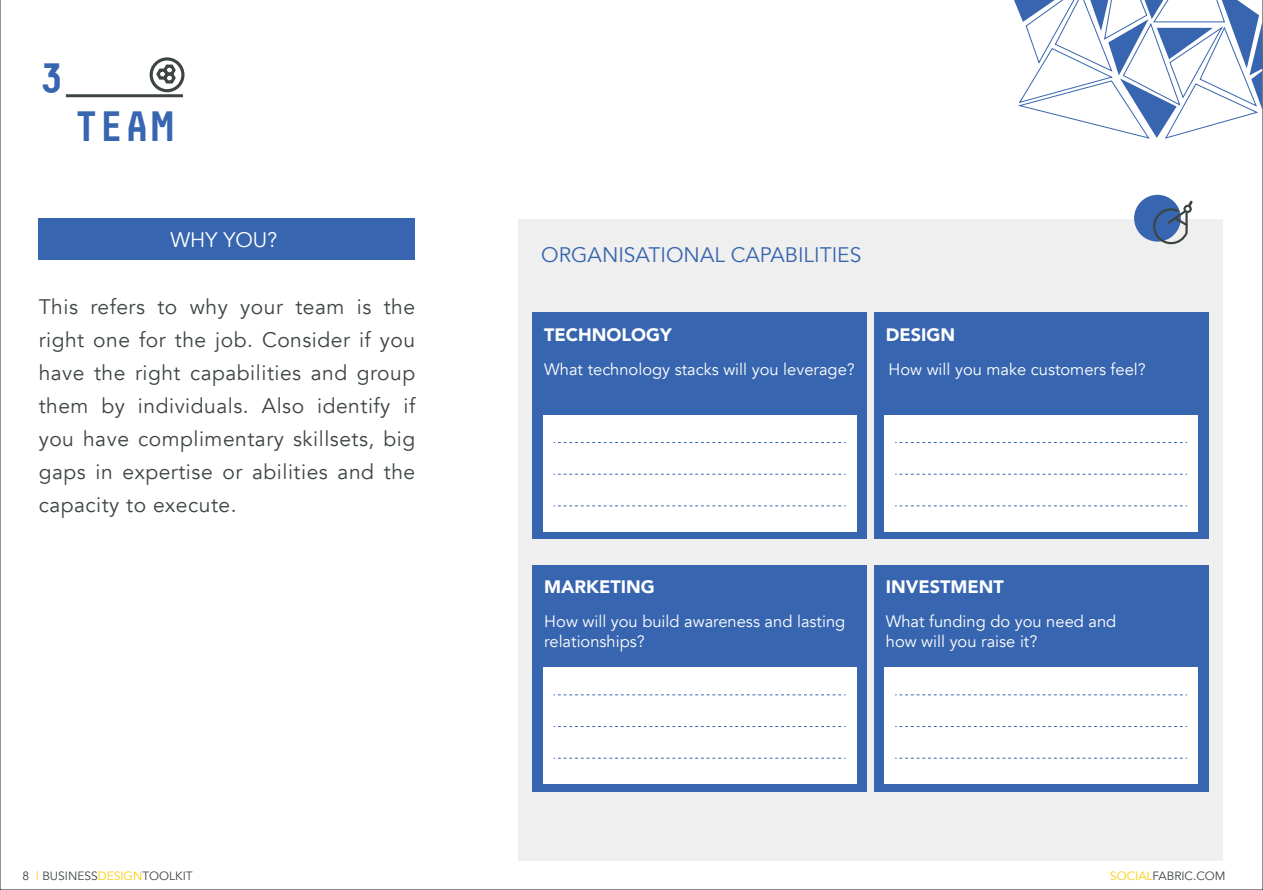
<style>
.page{position:relative;width:1263px;height:890px;background:#fff}
.page>*{position:absolute;margin:0;border:0;box-sizing:border-box;transform-origin:0 0}
.t1{font:700 42.15px "Decima Mono W01";color:#3765af}
.t2{font:21px/33px "Avenir";letter-spacing:.025em;color:#3d4543;text-align:justify}
.t3{font:21px "Avenir";color:#3765af}
.t4{font:21px "Avenir";color:#fff}
.t5{font:900 18px "Avenir";color:#fff}
.t6{font:16.5px/19.8px "Avenir";color:#fff}
.t7{font:12px "Avenir";color:#3d4543}
.s1{color:#fbcc0a}
</style>
<div class="page">
<div style="left:518px;top:219px;width:705px;height:641px;background:#efefef"></div>
<hr style="left:66px;top:94px;width:117px;height:3px;background:#3d4543">
<svg style="left:151px;top:59px;width:32px;height:32px"></svg>
<div style="left:150px;top:57px;width:34px;height:35px;border:3px solid #3d4543;border-radius:50%"></div>
<svg style="left:154px;top:63px;width:24px;height:23px"></svg>
<svg style="left:1015px;top:2px;width:246px;height:137px"></svg>
<div style="left:1134px;top:195px;width:47px;height:46px;background:#3765af;border-radius:50%"></div>
<svg style="left:1152px;top:200px;width:41px;height:45px"></svg>
<div style="left:39px;top:219px;width:376px;height:41px;background:#3765af"></div>
<div style="left:532px;top:313px;width:335px;height:226px;background:#3765af"></div>
<div style="left:543px;top:415px;width:313px;height:116px;background:#fff"></div>
<svg style="left:554px;top:442px;width:291px;height:1px"></svg>
<svg style="left:554px;top:474px;width:291px;height:1px"></svg>
<svg style="left:554px;top:505px;width:291px;height:1px"></svg>
<div style="left:874px;top:313px;width:334px;height:226px;background:#3765af"></div>
<div style="left:884px;top:415px;width:314px;height:116px;background:#fff"></div>
<svg style="left:895px;top:442px;width:292px;height:1px"></svg>
<svg style="left:895px;top:474px;width:292px;height:1px"></svg>
<svg style="left:895px;top:505px;width:292px;height:1px"></svg>
<div style="left:532px;top:565px;width:335px;height:226px;background:#3765af"></div>
<div style="left:543px;top:667px;width:313px;height:116px;background:#fff"></div>
<svg style="left:554px;top:694px;width:291px;height:1px"></svg>
<svg style="left:554px;top:726px;width:291px;height:1px"></svg>
<svg style="left:554px;top:757px;width:291px;height:1px"></svg>
<div style="left:874px;top:565px;width:334px;height:226px;background:#3765af"></div>
<div style="left:884px;top:667px;width:314px;height:116px;background:#fff"></div>
<svg style="left:895px;top:694px;width:292px;height:1px"></svg>
<svg style="left:895px;top:726px;width:292px;height:1px"></svg>
<svg style="left:895px;top:757px;width:292px;height:1px"></svg>
<h1 class="t1" style="left:39px;top:53px;width:27px">3</h1>
<h1 class="t1" style="left:74px;top:101px;width:103px">TEAM</h1>
<p class="t4" style="left:170px;top:227px;width:108px">WHY YOU?</p>
<p class="t2" style="left:39px;top:290px;width:378px">This refers to why your team is the right one for the job. Consider if you have the right capabilities and group them by individuals. Also identify if you have complimentary skillsets, big gaps in expertise or abilities and the capacity to execute.</p>
<p class="t3" style="left:541px;top:242px;width:322px">ORGANISATIONAL CAPABILITIES</p>
<p class="t5" style="left:544px;top:319px;width:129px">TECHNOLOGY</p>
<p class="t6" style="left:544px;top:360px;width:312px">What technology stacks will you leverage?</p>
<p class="t5" style="left:886px;top:319px;width:71px">DESIGN</p>
<p class="t6" style="left:888px;top:360px;width:259px">How will you make customers feel?</p>
<p class="t5" style="left:544px;top:571px;width:112px">MARKETING</p>
<p class="t6" style="left:544px;top:612px;width:302px">How will you build awareness and lasting relationships?</p>
<p class="t5" style="left:886px;top:571px;width:120px">INVESTMENT</p>
<p class="t6" style="left:886px;top:612px;width:232px">What funding do you need and how will you raise it?</p>
<p class="t7" style="left:23px;top:868px;width:172px">8 <span class="s1">|</span> BUSINESS<span class="s1">DESIGN</span>TOOLKIT</p>
<p class="t7" style="left:1110px;top:868px;width:117px"><span class="s1">SOCIAL</span>FABRIC.COM</p>
</div>
